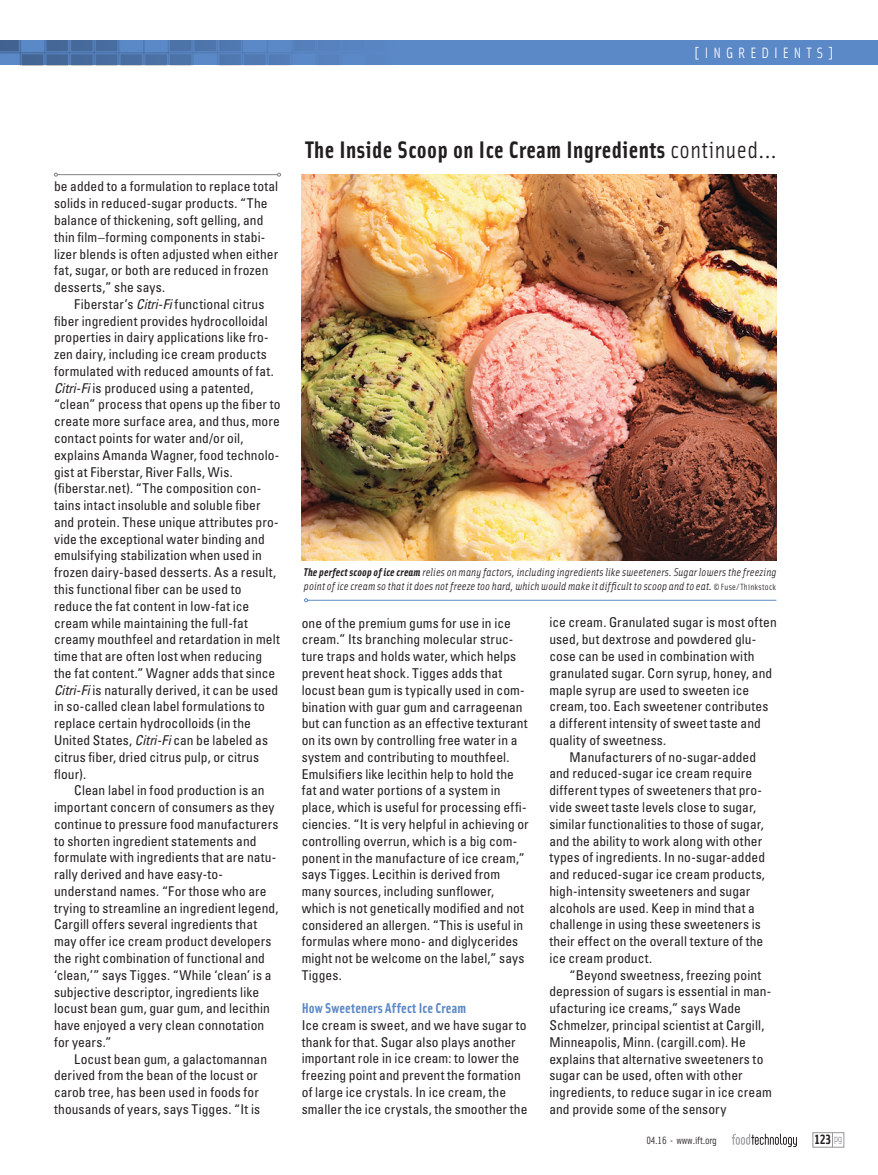
<style>
.page{position:relative;width:878px;height:1175px;background:#fff}
.page>*{position:absolute;margin:0;border:0;box-sizing:border-box;transform-origin:0 0}
.t1{font:24px "Solex Bold Lining";letter-spacing:.02em;color:#231f20}
.t2{font:15px "Solex Regular Lining";letter-spacing:.33em;color:#fff}
.t3{font:14.25px "Solex Bold Lining";letter-spacing:.01em;color:#5b88c6}
.t4{font:condensed 13.5px/16.8px "Univers LT Std";letter-spacing:.005em;color:#231f20}
.t5{font:13.5px "Solex Bold Lining";color:#231f20}
.t6{font:italic 11.25px/13.5px "Solex Regular Lining";letter-spacing:.015em;color:#231f20}
.t7{font:10.5px "Solex Regular Lining";letter-spacing:-.02em;color:#231f20}
.s1{font-style:italic}
.s2{font-family:"Solex Regular Lining"}
.s3{font-family:"Solex Bold Lining"}
.s4{font-style:normal;font-size:9px}
.s5{color:#949698}
</style>
<div class="page">
<div style="left:812px;top:1132px;width:32px;height:15px;border:1px solid #949698"></div>
<svg style="left:731px;top:1133px;width:65px;height:14px"></svg>
<div style="left:0;top:40px;width:878px;height:25px;background:#5b88c6"></div>
<img style="left:0;top:40px;width:314px;height:25px">
<hr style="left:57px;top:174px;width:220px;height:1px;background:#808285">
<img style="left:302px;top:175px;width:475px;height:385px">
<hr style="left:307px;top:600px;width:469px;height:1px;background:#5b88c6">
<svg style="left:304px;top:598px;width:4px;height:4px"></svg>
<p class="t2" style="left:693px;top:43px;width:142px">[INGREDIENTS]</p>
<p class="t4" style="left:54px;top:178px;width:226px">be added to a formulation to replace total solids in reduced-sugar products. “The balance of thickening, soft gelling, and thin film–forming components in stabi&shy;lizer blends is often adjusted when either fat, sugar, or both are reduced in frozen desserts,” she says.</p>
<p class="t4" style="left:54px;top:295px;width:228px;text-indent:20px">Fiberstar’s <span class="s1">Citri-Fi</span> functional citrus fiber ingredient provides hydrocolloidal properties in dairy applications like fro&shy;zen dairy, including ice cream products formulated with reduced amounts of fat.<br><span class="s1">Citri-Fi</span> is produced using a patented, “clean” process that opens up the fiber to create more surface area, and thus, more contact points for water and/or oil, explains Amanda Wagner, food technolo&shy;gist at Fiberstar, River Falls, Wis. (fiberstar.net). “The composition con&shy;tains intact insoluble and soluble fiber and protein. These unique attributes pro&shy;vide the exceptional water binding and emulsifying stabilization when used in frozen dairy-based desserts. As a result, this functional fiber can be used to reduce the fat content in low-fat ice cream while maintaining the full-fat creamy mouthfeel and retardation in melt time that are often lost when reducing the fat content.” Wagner adds that since <span class="s1">Citri-Fi</span> is naturally derived, it can be used in so-called clean label formulations to replace certain hydrocolloids (in the United States, <span class="s1">Citri-Fi</span> can be labeled as citrus fiber, dried citrus pulp, or citrus flour).</p>
<p class="t4" style="left:54px;top:782px;width:226px;text-indent:20px">Clean label in food production is an important concern of consumers as they continue to pressure food manufacturers to shorten ingredient statements and formulate with ingredients that are natu&shy;rally derived and have easy-to&shy;understand names. “For those who are trying to streamline an ingredient legend, Cargill offers several ingredients that may offer ice cream product developers the right combination of functional and ‘clean,’” says Tigges. “While ‘clean’ is a subjective descriptor, ingredients like locust bean gum, guar gum, and lecithin have enjoyed a very clean connotation for years.”</p>
<p class="t4" style="left:54px;top:1050px;width:214px;text-indent:20px">Locust bean gum, a galactomannan derived from the bean of the locust or carob tree, has been used in foods for thousands of years, says Tigges. “It is</p>
<h1 class="t1" style="left:305px;top:134px;width:472px">The Inside Scoop on Ice Cream Ingredients <span class="s2">continued...</span></h1>
<p class="t6" style="left:304px;top:565px;width:474px"><span class="s3">The perfect scoop of ice cream</span> relies on many factors, including ingredients like sweeteners. Sugar lowers the freezing point of ice cream so that it does not freeze too hard, which would make it difficult to scoop and to eat. <span class="s4">© Fuse/Thinkstock</span></p>
<p class="t4" style="left:302px;top:614px;width:228px">one of the premium gums for use in ice cream.” Its branching molecular struc&shy;ture traps and holds water, which helps prevent heat shock. Tigges adds that locust bean gum is typically used in com&shy;bination with guar gum and carrageenan but can function as an effective texturant on its own by controlling free water in a system and contributing to mouthfeel.<br>Emulsifiers like lecithin help to hold the fat and water portions of a system in place, which is useful for processing effi&shy;ciencies. “It is very helpful in achieving or controlling overrun, which is a big com&shy;ponent in the manufacture of ice cream,” says Tigges. Lecithin is derived from many sources, including sunflower, which is not genetically modified and not considered an allergen. “This is useful in formulas where mono- and diglycerides might not be welcome on the label,” says Tigges.</p>
<p class="t3" style="left:302px;top:998px;width:166px">How Sweeteners Affect Ice Cream</p>
<p class="t4" style="left:302px;top:1016px;width:227px">Ice cream is sweet, and we have sugar to thank for that. Sugar also plays another important role in ice cream: to lower the freezing point and prevent the formation of large ice crystals. In ice cream, the smaller the ice crystals, the smoother the</p>
<p class="t4" style="left:549px;top:614px;width:229px">ice cream. Granulated sugar is most often</p>
<p class="t4" style="left:549px;top:631px;width:208px">used, but dextrose and powdered glu-</p>
<p class="t4" style="left:549px;top:647px;width:207px">cose can be used in combination with</p>
<p class="t4" style="left:549px;top:664px;width:224px">granulated sugar. Corn syrup, honey, and</p>
<p class="t4" style="left:549px;top:681px;width:201px">maple syrup are used to sweeten ice</p>
<p class="t4" style="left:549px;top:698px;width:220px">cream, too. Each sweetener contributes</p>
<p class="t4" style="left:549px;top:714px;width:213px">a different intensity of sweet taste and</p>
<p class="t4" style="left:549px;top:731px;width:118px">quality of sweetness.</p>
<p class="t4" style="left:569px;top:748px;width:188px">Manufacturers of no-sugar-added</p>
<p class="t4" style="left:549px;top:765px;width:204px">and reduced-sugar ice cream require</p>
<p class="t4" style="left:549px;top:781px;width:214px">different types of sweeteners that pro-</p>
<p class="t4" style="left:549px;top:798px;width:208px">vide sweet taste levels close to sugar,</p>
<p class="t4" style="left:549px;top:815px;width:216px">similar functionalities to those of sugar,</p>
<p class="t4" style="left:549px;top:832px;width:214px">and the ability to work along with other</p>
<p class="t4" style="left:549px;top:849px;width:217px">types of ingredients. In no-sugar-added</p>
<p class="t4" style="left:549px;top:865px;width:217px">and reduced-sugar ice cream products,</p>
<p class="t4" style="left:549px;top:882px;width:202px">high-intensity sweeteners and sugar</p>
<p class="t4" style="left:549px;top:899px;width:207px">alcohols are used. Keep in mind that a</p>
<p class="t4" style="left:549px;top:916px;width:213px">challenge in using these sweeteners is</p>
<p class="t4" style="left:549px;top:932px;width:215px">their effect on the overall texture of the</p>
<p class="t4" style="left:549px;top:949px;width:104px">ice cream product.</p>
<p class="t4" style="left:569px;top:966px;width:193px">“Beyond sweetness, freezing point</p>
<p class="t4" style="left:549px;top:983px;width:223px">depression of sugars is essential in man-</p>
<p class="t4" style="left:549px;top:999px;width:193px">ufacturing ice creams,” says Wade</p>
<p class="t4" style="left:549px;top:1016px;width:216px">Schmelzer, principal scientist at Cargill,</p>
<p class="t4" style="left:549px;top:1033px;width:198px">Minneapolis, Minn. (cargill.com). He</p>
<p class="t4" style="left:549px;top:1050px;width:215px">explains that alternative sweeteners to</p>
<p class="t4" style="left:549px;top:1067px;width:195px">sugar can be used, often with other</p>
<p class="t4" style="left:549px;top:1083px;width:224px">ingredients, to reduce sugar in ice cream</p>
<p class="t4" style="left:549px;top:1100px;width:179px">and provide some of the sensory</p>
<p class="t7" style="left:646px;top:1133px;width:72px">04.16 <span class="s5">•</span> www.ift.org</p>
<p class="t5" style="left:814px;top:1130px;width:30px">123 <sup>pg</sup></p>
</div>
